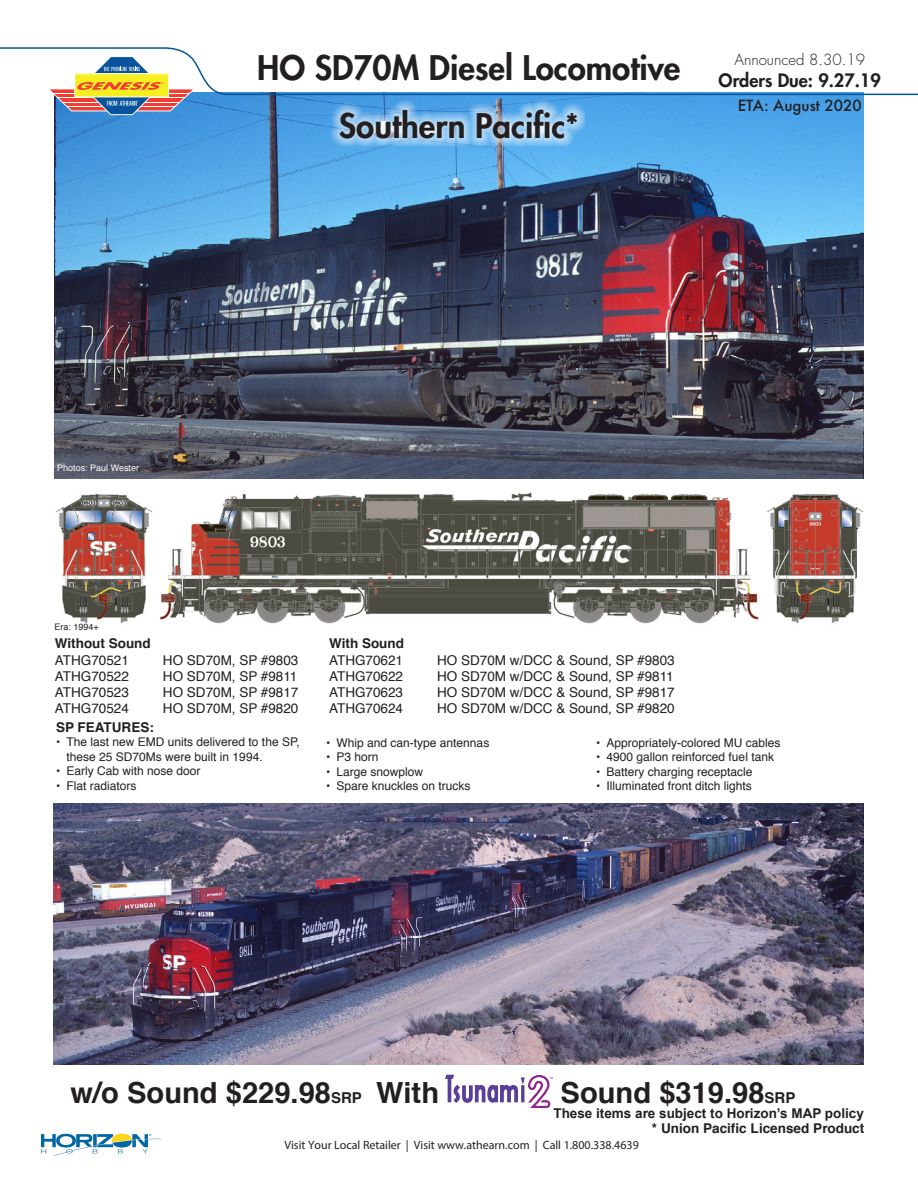
<style>
.page{position:relative;width:918px;height:1188px;background:#fff}
.page>*{position:absolute;margin:0;border:0;box-sizing:border-box;transform-origin:0 0}
.t1{font:800 33px "Futura";color:#231f20}
.t2{font:700 29.1px "Helvetica";color:#231f20}
.t3{font:800 18px "Futura";color:#231f20}
.t4{font:300 15px "Futura";color:#231f20}
.t5{font:500 15px "Futura";color:#231f20}
.t6{font:13.5px "Helvetica";color:#231f20}
.t7{font:700 13.5px "Helvetica";color:#231f20}
.t8{font:700 13.5px "Arial";color:#231f20}
.t9{font:12px/14.4px "Helvetica";color:#231f20}
.t10{font:condensed 12px "Helvetica";color:#231f20}
.t11{font:9px "Helvetica";color:#fff}
.t12{font:9px "Helvetica";color:#231f20}
.s1{font-size:15px}
</style>
<div class="page">
<img style="left:53px;top:492px;width:811px;height:648px">
<svg style="left:41px;top:1134px;width:119px;height:22px"></svg>
<img style="left:54px;top:96px;width:810px;height:383px">
<img style="left:54px;top:804px;width:810px;height:260px">
<div style="left:327px;top:98px;width:258px;height:48px;background:#fff;opacity:.87"></div>
<svg style="left:444px;top:949px;width:109px;height:160px"></svg>
<svg style="left:54px;top:96px;width:141px;height:19px;background:#8980a0"></svg>
<svg style="left:0;top:47px;width:918px;height:49px"></svg>
<h1 class="t1" style="left:257px;top:46px;width:425px">HO SD70M Diesel Locomotive</h1>
<p class="t4" style="left:734px;top:51px;width:132px">Announced 8.30.19</p>
<h3 class="t3" style="left:719px;top:68px;width:164px">Orders Due: 9.27.19</h3>
<p class="t5" style="left:738px;top:95px;width:125px">ETA: August 2020</p>
<p class="t1" style="left:339px;top:104px;width:242px">Southern Pacific*</p>
<p class="t11" style="left:57px;top:461px;width:83px">Photos: Paul Wester</p>
<p class="t12" style="left:55px;top:620px;width:46px">Era: 1994+</p>
<p class="t7" style="left:55px;top:633px;width:97px">Without Sound</p>
<p class="t6" style="left:55px;top:650px;width:76px">ATHG70521</p>
<p class="t6" style="left:163px;top:650px;width:137px">HO SD70M, SP #9803</p>
<p class="t6" style="left:55px;top:666px;width:76px">ATHG70522</p>
<p class="t6" style="left:163px;top:666px;width:136px">HO SD70M, SP #9811</p>
<p class="t6" style="left:55px;top:682px;width:76px">ATHG70523</p>
<p class="t6" style="left:163px;top:682px;width:137px">HO SD70M, SP #9817</p>
<p class="t6" style="left:55px;top:698px;width:76px">ATHG70524</p>
<p class="t6" style="left:163px;top:698px;width:137px">HO SD70M, SP #9820</p>
<p class="t7" style="left:56px;top:716px;width:99px">SP FEATURES:</p>
<p class="t9" style="left:67px;top:735px;width:235px;text-indent:-10px">• The last new EMD units delivered to the SP, these 25 SD70Ms were built in 1994.</p>
<p class="t9" style="left:56px;top:764px;width:146px">• Early Cab with nose door</p>
<p class="t9" style="left:56px;top:779px;width:82px">• Flat radiators</p>
<p class="t7" style="left:329px;top:633px;width:76px">With Sound</p>
<p class="t6" style="left:329px;top:650px;width:76px">ATHG70621</p>
<p class="t6" style="left:437px;top:650px;width:239px">HO SD70M w/DCC &amp; Sound, SP #9803</p>
<p class="t6" style="left:329px;top:666px;width:76px">ATHG70622</p>
<p class="t6" style="left:437px;top:666px;width:238px">HO SD70M w/DCC &amp; Sound, SP #9811</p>
<p class="t6" style="left:329px;top:682px;width:76px">ATHG70623</p>
<p class="t6" style="left:437px;top:682px;width:239px">HO SD70M w/DCC &amp; Sound, SP #9817</p>
<p class="t6" style="left:329px;top:698px;width:76px">ATHG70624</p>
<p class="t6" style="left:437px;top:698px;width:239px">HO SD70M w/DCC &amp; Sound, SP #9820</p>
<p class="t9" style="left:596px;top:736px;width:186px">• Appropriately-colored MU cables</p>
<p class="t9" style="left:596px;top:750px;width:179px">• 4900 gallon reinforced fuel tank</p>
<p class="t9" style="left:596px;top:764px;width:158px">• Battery charging receptacle</p>
<p class="t9" style="left:596px;top:779px;width:157px">• Illuminated front ditch lights</p>
<p class="t9" style="left:326px;top:736px;width:165px">• Whip and can-type antennas</p>
<p class="t9" style="left:326px;top:750px;width:54px">• P3 horn</p>
<p class="t9" style="left:326px;top:764px;width:99px">• Large snowplow</p>
<p class="t9" style="left:326px;top:779px;width:146px">• Spare knuckles on trucks</p>
<h2 class="t2" style="left:71px;top:1069px;width:370px">w/o Sound $229.98<span class="s1">SRP</span> With</h2>
<h2 class="t2" style="left:561px;top:1069px;width:236px">Sound $319.98<span class="s1">SRP</span></h2>
<p class="t8" style="left:553px;top:1104px;width:312px">These items are subject to Horizon’s MAP policy</p>
<p class="t10" style="left:284px;top:1137px;width:356px">Visit Your Local Retailer | Visit www.athearn.com | Call 1.800.338.4639</p>
<p class="t7" style="left:652px;top:1117px;width:214px">* Union Pacific Licensed Product</p>
</div>
